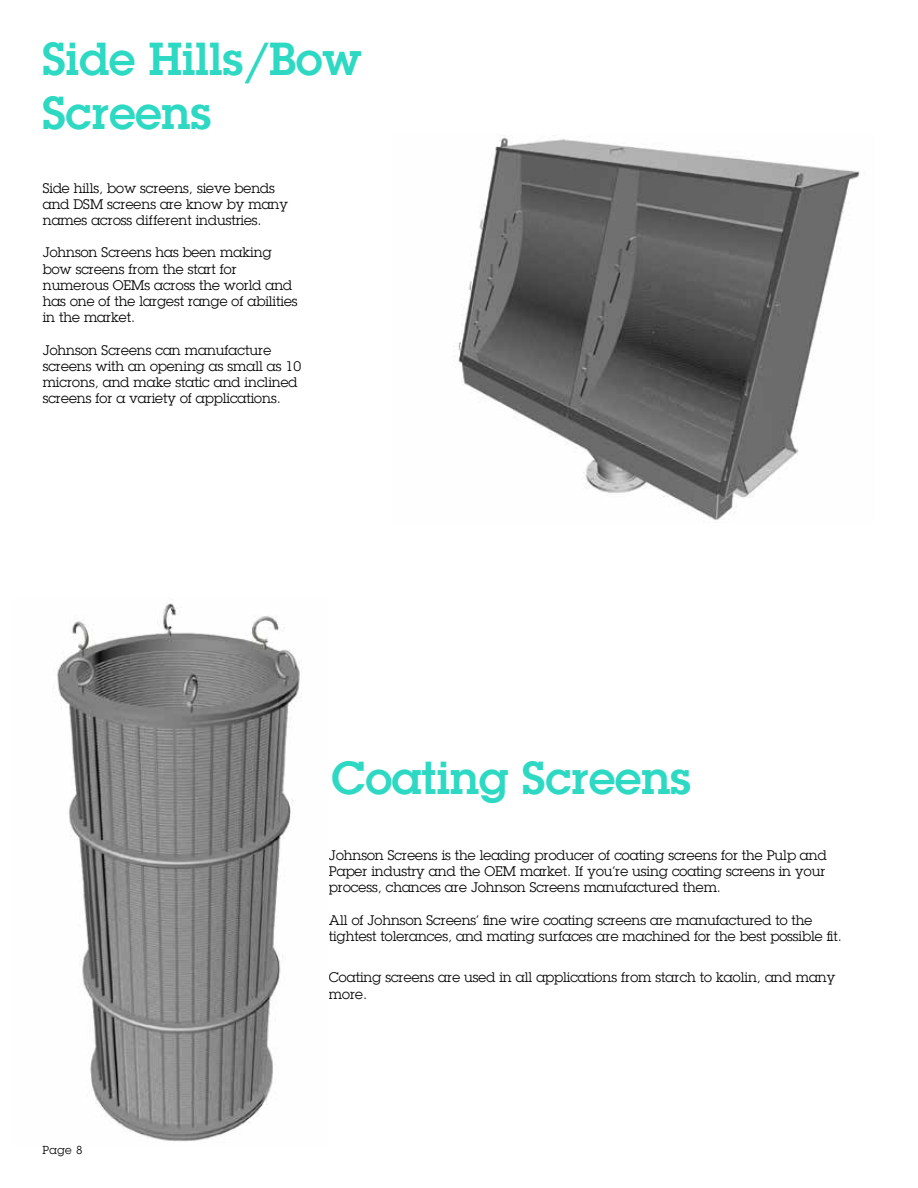
<style>
.page{position:relative;width:918px;height:1188px;background:#fff}
.page>*{position:absolute;margin:0;border:0;box-sizing:border-box;transform-origin:0 0}
.t1{font:600 45px/54px "Lubalin Graph Std";color:#2ed9c3}
.t2{font:13.5px/16.2px "Lubalin Graph Std";color:#000}
.t3{font:11.25px "Lubalin Graph Std";color:#000}
</style>
<div class="page">
<img style="left:458px;top:135px;width:402px;height:386px">
<img style="left:57px;top:599px;width:246px;height:543px">
<h1 class="t1" style="left:43px;top:31px;width:321px">Side Hills/Bow<br>Screens</h1>
<p class="t2" style="left:43px;top:180px;width:247px">Side hills, bow screens, sieve bends and DSM screens are know by many names across different industries.</p>
<p class="t2" style="left:43px;top:244px;width:256px">Johnson Screens has been making bow screens from the start for numerous OEMs across the world and has one of the largest range of abilities in the market.</p>
<p class="t2" style="left:43px;top:342px;width:260px">Johnson Screens can manufacture screens with an opening as small as 10 microns, and make static and inclined screens for a variety of applications.</p>
<p class="t3" style="left:43px;top:1143px;width:42px">Page 8</p>
<h1 class="t1" style="left:332px;top:750px;width:361px">Coating Screens</h1>
<p class="t2" style="left:329px;top:847px;width:499px;text-align:justify">Johnson Screens is the leading producer of coating screens for the Pulp and Paper industry and the OEM market. If you’re using coating screens in your process, chances are Johnson Screens manufactured them.</p>
<p class="t2" style="left:329px;top:912px;width:514px">All of Johnson Screens’ fine wire coating screens are manufactured to the tightest tolerances, and mating surfaces are machined for the best possible fit.</p>
<p class="t2" style="left:329px;top:969px;width:508px">Coating screens are used in all applications from starch to kaolin, and many more.</p>
</div>
